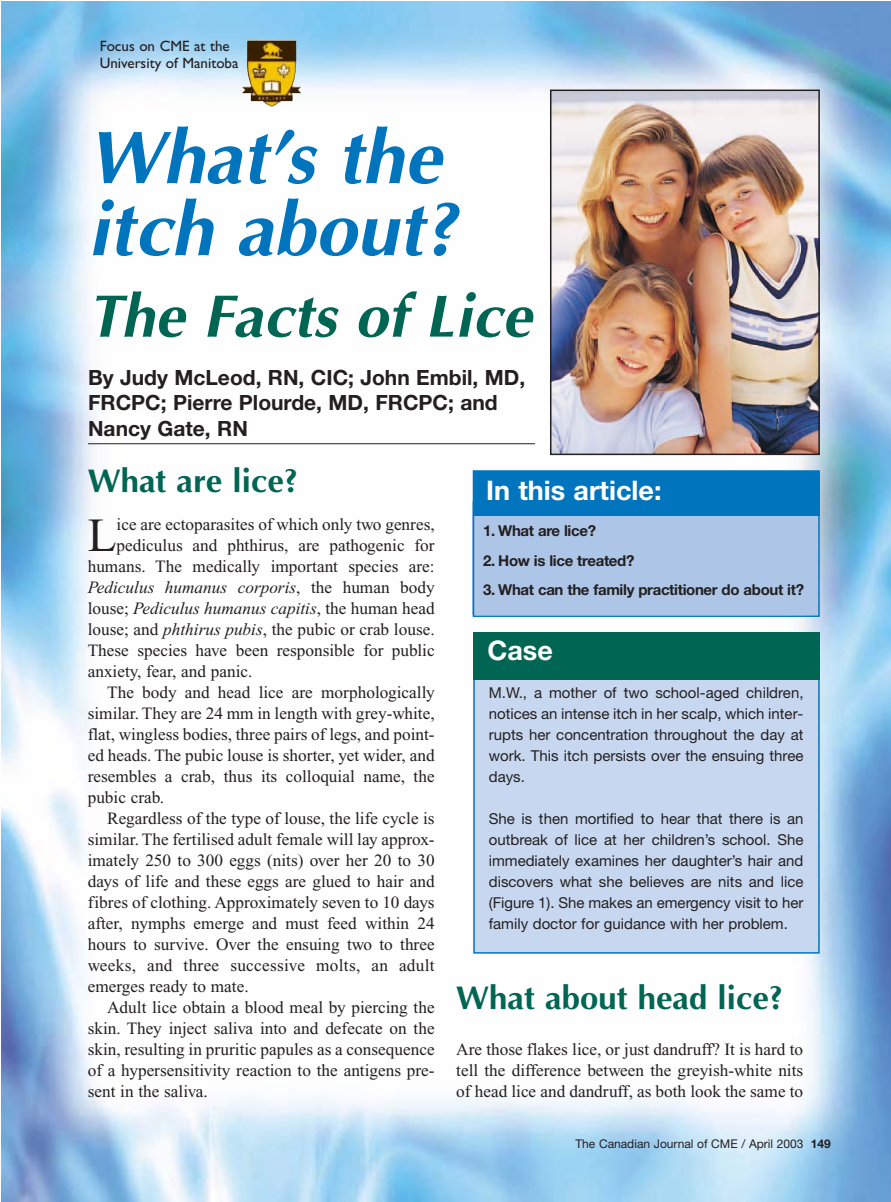
<style>
.page{position:relative;width:891px;height:1202px;background:#fff}
.page>*{position:absolute;margin:0;border:0;box-sizing:border-box;transform-origin:0 0}
.t1{font:italic 700 75px/72px "Optima";color:#0075be}
.t2{font:italic 700 60px "Optima";color:#006553}
.t3{font:47.55px "Times New Roman";color:#231f20}
.t4{font:700 33px "Optima";color:#006553}
.t5{font:700 27px "Helvetica Neue";color:#fff}
.t6{font:700 21px/25.5px "Helvetica Neue";color:#231f20}
.t7{font:17.25px/21px "Times New Roman";color:#231f20;text-align:justify}
.t8{font:italic 17.25px "Times New Roman";color:#231f20}
.t9{font:15px/21px "Helvetica Neue";color:#231f20;text-align:justify}
.t10{font:700 15px "Helvetica Neue";letter-spacing:-.02em;color:#231f20}
.t11{font:15px/16.5px "Gill Sans";color:#231f20}
.t12{font:12px "Helvetica Neue";color:#231f20}
.s1{font-style:normal}
.s2{font-style:italic}
.s3{font-weight:700}
</style>
<div class="page">
<img style="left:2px;top:2px;width:889px;height:1200px">
<hr style="left:88px;top:443px;width:447px;height:1px;background:#231f20">
<img style="left:242px;top:40px;width:60px;height:67px">
<div style="left:474px;top:677px;width:345px;height:276px;background:#c7d7ef"></div>
<div style="left:473px;top:677px;width:347px;height:276px;border:2px solid #0075be"></div>
<div style="left:473px;top:632px;width:347px;height:47px;background:#006553"></div>
<img style="left:553px;top:93px;width:264px;height:359px">
<div style="left:550px;top:90px;width:270px;height:365px;border:2px solid #231f20"></div>
<div style="left:473px;top:501px;width:346px;height:114px;background:#adc6e8"></div>
<div style="left:473px;top:471px;width:347px;height:44px;background:#0075be"></div>
<div style="left:473px;top:470px;width:347px;height:147px;border:2px solid #0075be"></div>
<p class="t11" style="left:100px;top:39px;width:140px">Focus on CME at the<br>University of Manitoba</p>
<h1 class="t1" style="left:88px;top:129px;width:370px">What’s the itch about?</h1>
<h2 class="t2" style="left:88px;top:291px;width:445px">The Facts of Lice</h2>
<p class="t6" style="left:88px;top:366px;width:439px">By Judy McLeod, RN, CIC; John Embil, MD,<br>FRCPC; Pierre Plourde, MD, FRCPC; and<br>Nancy Gate, RN</p>
<h3 class="t4" style="left:88px;top:467px;width:212px">What are lice?</h3>
<h3 class="t3" style="left:88px;top:518px;width:31px">L</h3>
<p class="t7" style="left:117px;top:515px;width:320px">ice are ectoparasites of which only two genres,</p>
<p class="t7" style="left:117px;top:536px;width:320px">pediculus and phthirus, are pathogenic for</p>
<p class="t7" style="left:88px;top:557px;width:348px">humans. The medically important species are:</p>
<p class="t8" style="left:88px;top:581px;width:348px">Pediculus humanus corporis<span class="s1">, the human body</span></p>
<p class="t8" style="left:88px;top:602px;width:348px"><span class="s1">louse;</span> Pediculus humanus capitis<span class="s1">, the human head</span></p>
<p class="t7" style="left:88px;top:620px;width:348px">louse; and <span class="s2">phthirus pubis</span>, the pubic or crab louse.</p>
<p class="t7" style="left:88px;top:641px;width:348px">These species have been responsible for public</p>
<p class="t7" style="left:88px;top:662px;width:166px">anxiety, fear, and panic.</p>
<p class="t7" style="left:107px;top:683px;width:329px">The body and head lice are morphologically</p>
<p class="t7" style="left:88px;top:704px;width:348px">similar. They are 24 mm in length with grey-white,</p>
<p class="t7" style="left:88px;top:725px;width:348px">flat, wingless bodies, three pairs of legs, and point-</p>
<p class="t7" style="left:88px;top:746px;width:348px">ed heads. The pubic louse is shorter, yet wider, and</p>
<p class="t7" style="left:88px;top:767px;width:348px">resembles a crab, thus its colloquial name, the</p>
<p class="t7" style="left:88px;top:788px;width:78px">pubic crab.</p>
<p class="t7" style="left:107px;top:809px;width:329px">Regardless of the type of louse, the life cycle is</p>
<p class="t7" style="left:88px;top:830px;width:348px">similar. The fertilised adult female will lay approx-</p>
<p class="t7" style="left:88px;top:851px;width:348px">imately 250 to 300 eggs (nits) over her 20 to 30</p>
<p class="t7" style="left:88px;top:872px;width:348px">days of life and these eggs are glued to hair and</p>
<p class="t7" style="left:88px;top:893px;width:348px">fibres of clothing. Approximately seven to 10 days</p>
<p class="t7" style="left:88px;top:914px;width:348px">after, nymphs emerge and must feed within 24</p>
<p class="t7" style="left:88px;top:935px;width:348px">hours to survive. Over the ensuing two to three</p>
<p class="t7" style="left:88px;top:956px;width:348px">weeks, and three successive molts, an adult</p>
<p class="t7" style="left:88px;top:977px;width:162px">emerges ready to mate.</p>
<p class="t7" style="left:107px;top:998px;width:329px">Adult lice obtain a blood meal by piercing the</p>
<p class="t7" style="left:88px;top:1019px;width:348px">skin. They inject saliva into and defecate on the</p>
<p class="t7" style="left:88px;top:1040px;width:348px">skin, resulting in pruritic papules as a consequence</p>
<p class="t7" style="left:88px;top:1061px;width:348px">of a hypersensitivity reaction to the antigens pre-</p>
<p class="t7" style="left:88px;top:1082px;width:122px">sent in the saliva.</p>
<h3 class="t5" style="left:486px;top:481px;width:177px">In this article:</h3>
<p class="t10" style="left:483px;top:525px;width:114px">1. What are lice?</p>
<p class="t10" style="left:483px;top:555px;width:153px">2. How is lice treated?</p>
<p class="t10" style="left:483px;top:585px;width:322px">3. What can the family practitioner do about it?</p>
<h3 class="t5" style="left:487px;top:640px;width:67px">Case</h3>
<p class="t9" style="left:489px;top:683px;width:316px">M.W., a mother of two school-aged children, notices an intense itch in her scalp, which inter&shy;rupts her concentration throughout the day at work. This itch persists over the ensuing three days.</p>
<p class="t9" style="left:489px;top:809px;width:316px">She is then mortified to hear that there is an outbreak of lice at her children’s school. She immediately examines her daughter’s hair and discovers what she believes are nits and lice (Figure 1). She makes an emergency visit to her family doctor for guidance with her problem.</p>
<h3 class="t4" style="left:456px;top:983px;width:329px">What about head lice?</h3>
<p class="t7" style="left:456px;top:1040px;width:348px">Are those flakes lice, or just dandruff? It is hard to tell the difference between the greyish-white nits of head lice and dandruff, as both look the same to</p>
<p class="t12" style="left:575px;top:1139px;width:257px">The Canadian Journal of CME / April 2003 <span class="s3">149</span></p>
</div>
